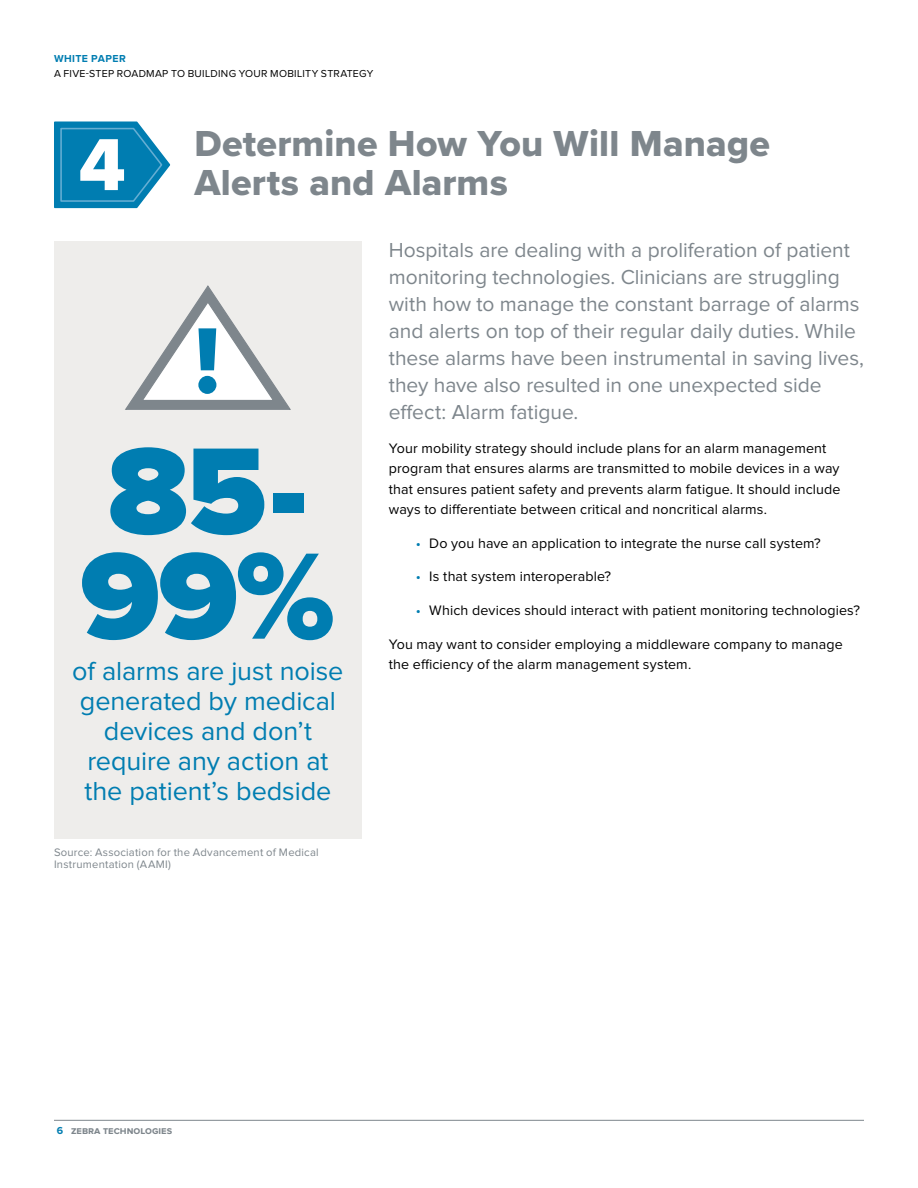
<style>
.page{position:relative;width:918px;height:1188px;background:#fff}
.page>*{position:absolute;margin:0;border:0;box-sizing:border-box;transform-origin:0 0}
.t1{font:900 127.5px "Proxima Nova";color:#007db1}
.t2{font:37.5px/39px "Proxima Nova Extrabld";letter-spacing:.005em;color:#7e868c}
.t3{font:27px/30px "Proxima Nova";letter-spacing:-.005em;color:#007db1;text-align:center}
.t4{font:21px/27px "Proxima Nova";color:#7e868c}
.t5{font:14.25px/20.2px "Proxima Nova";letter-spacing:.01em;color:#000}
.t6{font:11.25px/12px "Proxima Nova";letter-spacing:.02em;color:#7e868c}
.t7{font:10.5px "Proxima Nova";letter-spacing:.025em;color:#000}
.t8{font:700 10.5px "Proxima Nova";color:#7e868c}
.t9{font:700 10.5px "Proxima Nova";letter-spacing:.04em;color:#007db1}
.s1{font-size:76.35px;color:#fff}
.s2{color:#007db1}
</style>
<div class="page">
<hr style="left:54px;top:1120px;width:810px;height:1px;background:#7e868c">
<div style="left:54px;top:241px;width:308px;height:598px;background:#eeedeb"></div>
<svg style="left:54px;top:121px;width:117px;height:88px;background:#2d94bf"></svg>
<svg style="left:125px;top:285px;width:166px;height:125px"></svg>
<p class="t9" style="left:54px;top:53px;width:73px">WHITE PAPER</p>
<p class="t7" style="left:54px;top:68px;width:321px">A FIVE-STEP ROADMAP TO BUILDING YOUR MOBILITY STRATEGY</p>
<h2 class="t2" style="left:79px;top:124px;width:693px;text-indent:116px">Determine How You Will Manage<br><span class="s1">4</span> Alerts and Alarms</h2>
<h1 class="t1" style="left:108px;top:396px;width:201px">85-</h1>
<h1 class="t1" style="left:81px;top:501px;width:256px">99%</h1>
<h3 class="t3" style="left:72px;top:657px;width:273px">of alarms are just noise</h3>
<h3 class="t3" style="left:80px;top:687px;width:257px">generated by medical devices and don’t require any action at the patient’s bedside</h3>
<p class="t6" style="left:54px;top:847px;width:266px">Source: Association for the Advancement of Medical<br>Instrumentation (AAMI)</p>
<p class="t4" style="left:389px;top:238px;width:477px">Hospitals are dealing with a proliferation of patient monitoring technologies. Clinicians are struggling with how to manage the constant barrage of alarms and alerts on top of their regular daily duties. While these alarms have been instrumental in saving lives, they have also resulted in one unexpected side effect: Alarm fatigue.</p>
<p class="t5" style="left:389px;top:439px;width:453px">Your mobility strategy should include plans for an alarm management program that ensures alarms are transmitted to mobile devices in a way that ensures patient safety and prevents alarm fatigue. It should include ways to differentiate between critical and noncritical alarms.</p>
<p class="t5" style="left:416px;top:533px;width:407px"><span class="s2">•</span> Do you have an application to integrate the nurse call system?</p>
<p class="t5" style="left:416px;top:567px;width:197px"><span class="s2">•</span> Is that system interoperable?</p>
<p class="t5" style="left:416px;top:601px;width:446px"><span class="s2">•</span> Which devices should interact with patient monitoring technologies?</p>
<p class="t5" style="left:389px;top:635px;width:455px">You may want to consider employing a middleware company to manage the efficiency of the alarm management system.</p>
<p class="t8" style="left:57px;top:1124px;width:117px"><span class="s2">6</span> zebra technologies</p>
</div>
